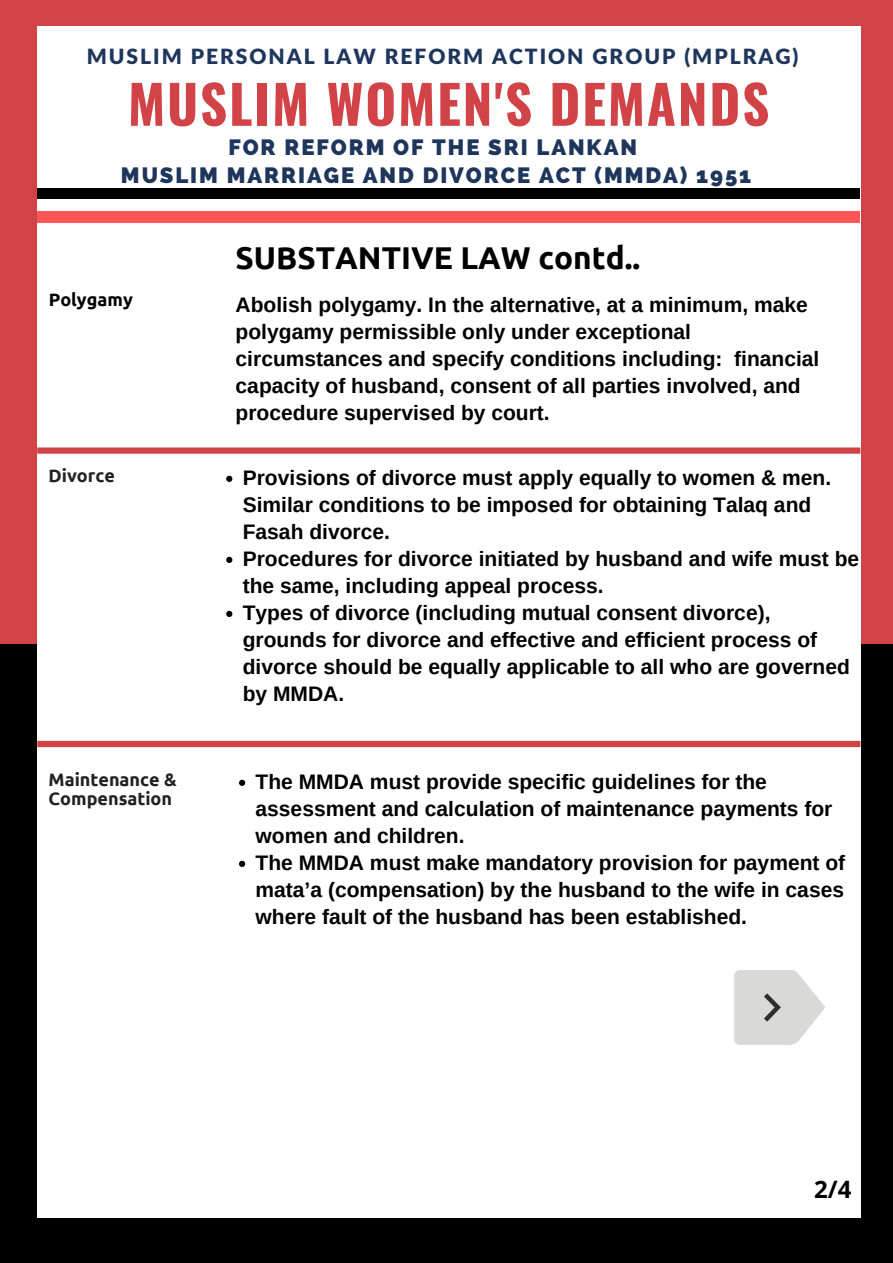
<style>
.page{position:relative;width:893px;height:1263px;background:#000}
.page>*{position:absolute;margin:0;border:0;box-sizing:border-box;transform-origin:0 0}
.t1{font:700 52.95px "Oswald";letter-spacing:.035em;color:#d24348}
.t2{font:700 31.5px "Ubuntu";color:#000}
.t3{font:700 24px "Open Sans";color:#000}
.t4{font:800 21.98px/28.1px "Raleway";letter-spacing:.085em;color:#1e365c;text-align:center}
.t5{font:700 21px/27px "Arimo";color:#000}
.t6{font:900 21px "Lato Latin";letter-spacing:.095em;color:#1e365c}
.t7{font:700 18px/18.8px "Ubuntu";color:#222}
.t8{font:700 18px "Ubuntu";color:#000}
</style>
<div class="page">
<div style="left:0;top:0;width:893px;height:644px;background:#d24348"></div>
<div style="left:37px;top:26px;width:823px;height:1191px;background:#fff"></div>
<div style="left:37px;top:188px;width:568px;height:11px;background:#000"></div>
<div style="left:37px;top:211px;width:568px;height:11px;background:#ff5757"></div>
<div style="left:292px;top:188px;width:568px;height:11px;background:#000"></div>
<div style="left:292px;top:211px;width:568px;height:11px;background:#ff5757"></div>
<svg style="left:226px;top:476px;width:6px;height:6px"></svg>
<svg style="left:226px;top:557px;width:6px;height:6px"></svg>
<svg style="left:226px;top:611px;width:6px;height:6px"></svg>
<svg style="left:239px;top:780px;width:6px;height:6px"></svg>
<svg style="left:239px;top:861px;width:6px;height:6px"></svg>
<div style="left:37px;top:741px;width:823px;height:6px;background:#d24348"></div>
<svg style="left:37px;top:447px;width:823px;height:7px;background:#d6575c"></svg>
<svg style="left:734px;top:970px;width:91px;height:75px"></svg>
<p class="t6" style="left:87px;top:48px;width:713px">MUSLIM PERSONAL LAW REFORM ACTION GROUP (MPLRAG)</p>
<h1 class="t1" style="left:128px;top:63px;width:643px">MUSLIM WOMEN'S DEMANDS</h1>
<p class="t4" style="left:121px;top:133px;width:632px">FOR REFORM OF THE SRI LANKAN<br>MUSLIM MARRIAGE AND DIVORCE ACT (MMDA) 1951</p>
<p class="t8" style="left:49px;top:290px;width:86px">Polygamy</p>
<p class="t7" style="left:49px;top:466px;width:68px">Divorce</p>
<h2 class="t2" style="left:236px;top:240px;width:406px">SUBSTANTIVE LAW contd..</h2>
<p class="t5" style="left:236px;top:291px;width:585px">Abolish polygamy. In the alternative, at a minimum, make polygamy permissible only under exceptional circumstances and specify conditions including: financial capacity of husband, consent of all parties involved, and procedure supervised by court.</p>
<p class="t5" style="left:243px;top:464px;width:618px">Provisions of divorce must apply equally to women &amp; men.<br>Similar conditions to be imposed for obtaining Talaq and Fasah divorce.<br>Procedures for divorce initiated by husband and wife must be the same, including appeal process.<br>Types of divorce (including mutual consent divorce), grounds for divorce and effective and efficient process of divorce should be equally applicable to all who are governed by MMDA.</p>
<p class="t7" style="left:49px;top:770px;width:130px">Maintenance &amp;<br>Compensation</p>
<p class="t5" style="left:256px;top:768px;width:591px">The MMDA must provide specific guidelines for the assessment and calculation of maintenance payments for women and children.<br>The MMDA must make mandatory provision for payment of mata’a (compensation) by the husband to the wife in cases where fault of the husband has been established.</p>
<p class="t3" style="left:814px;top:1172px;width:39px">2/4</p>
</div>
